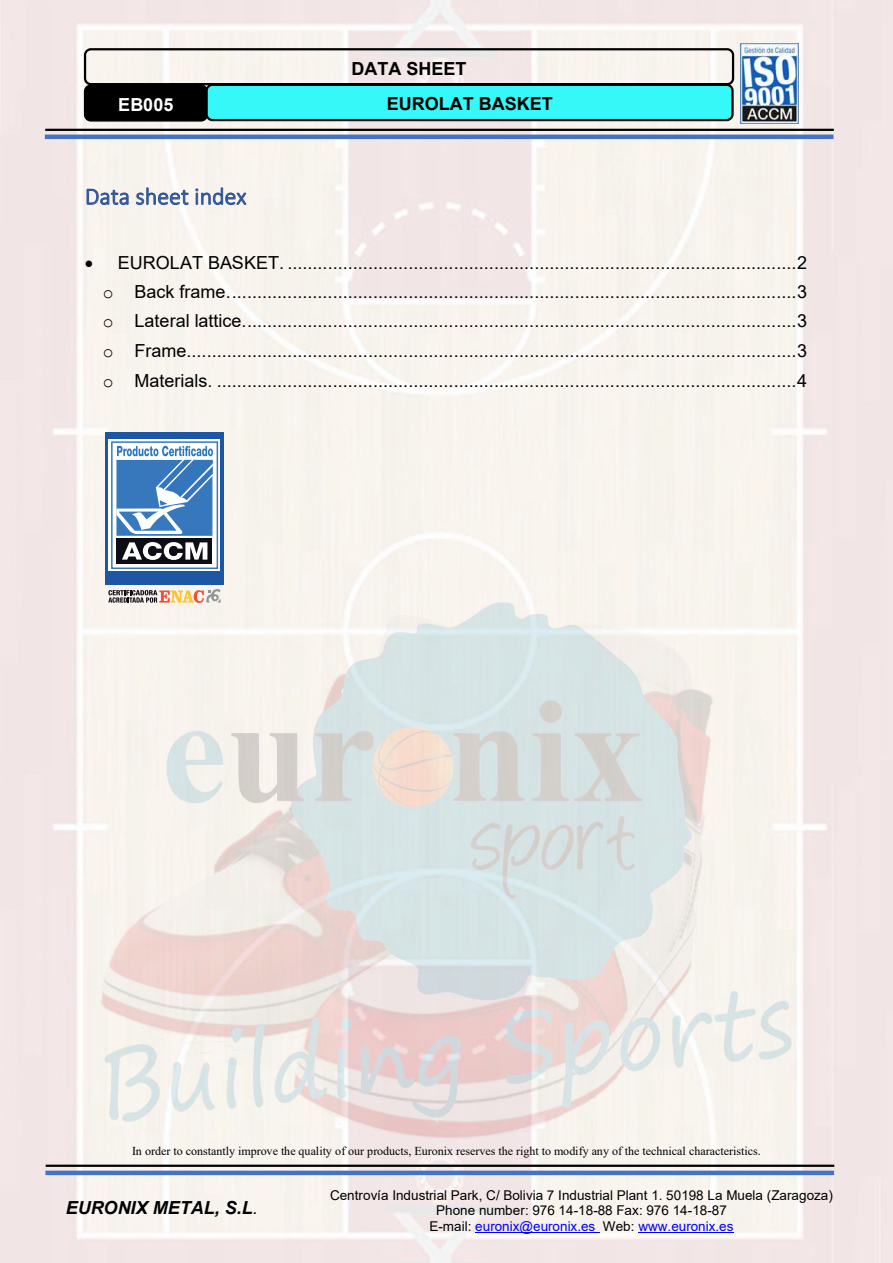
<style>
.page{position:relative;width:893px;height:1263px;background:#fff}
.page>*{position:absolute;margin:0;border:0;box-sizing:border-box;transform-origin:0 0}
.t1{font:300 24px "Calibri";color:#2f5496}
.t2{font:18px/29.4px "Arial";color:#000;text-align:justify}
.t3{font:700 18px "Arial";color:#000}
.t4{font:italic 700 18px "Arial";color:#000}
.t5{font:700 18px "Arial";letter-spacing:.005em;color:#fff}
.t6{font:13.5px/15.5px "Arial";letter-spacing:.005em;color:#000;text-align:center}
.t7{font:12px "Times New Roman";color:#000}
.s1{font-family:"Courier New"}
.s2{color:#00f}
.s3{font-weight:400}
</style>
<div class="page">
<img style="left:0;top:0;width:893px;height:1263px">
<hr style="left:475px;top:1232px;width:124px;height:1px;background:#00f">
<hr style="left:638px;top:1232px;width:95px;height:1px;background:#00f">
<hr style="left:45px;top:1171px;width:789px;height:4px;background:#4472c4">
<hr style="left:46px;top:1165px;width:788px;height:2px;background:#000">
<hr style="left:45px;top:135px;width:788px;height:4px;background:#4472c4">
<hr style="left:45px;top:129px;width:789px;height:2px;background:#000">
<img style="left:741px;top:44px;width:57px;height:80px">
<div style="left:84px;top:84px;width:124px;height:38px;background:#000;border:2px solid #000;border-radius:6px"></div>
<div style="left:206px;top:84px;width:528px;height:37px;background:#36f8f8;border:2px solid #000;border-radius:6px"></div>
<div style="left:84px;top:48px;width:650px;height:37px;border:2px solid #000;border-radius:6px"></div>
<img style="left:85px;top:586px;width:723px;height:554px">
<svg style="left:86px;top:188px;width:43px;height:17px"></svg>
<svg style="left:136px;top:187px;width:53px;height:18px"></svg>
<svg style="left:195px;top:187px;width:52px;height:19px"></svg>
<div style="left:105px;top:432px;width:119px;height:153px;background:#1e56a6"></div>
<div style="left:108px;top:440px;width:112px;height:131px;background:#fff"></div>
<div style="left:116px;top:460px;width:96px;height:76px;background:#3778bd"></div>
<svg style="left:116px;top:446px;width:97px;height:88px"></svg>
<div style="left:117px;top:538px;width:95px;height:26px;background:#0e0c15"></div>
<svg style="left:122px;top:542px;width:85px;height:18px"></svg>
<div style="left:111px;top:441px;width:107px;height:128px;border:2px solid #3778bd"></div>
<svg style="left:108px;top:587px;width:113px;height:16px"></svg>
<p class="t3" style="left:351px;top:56px;width:117px">DATA SHEET</p>
<p class="t5" style="left:118px;top:92px;width:57px">EB005</p>
<p class="t3" style="left:387px;top:91px;width:167px">EUROLAT BASKET</p>
<h1 class="t1" style="left:85px;top:181px;width:163px">Data sheet index</h1>
<p class="t2" style="left:103px;top:248px;width:706px;text-indent:-18px">• EUROLAT BASKET. .....................................................................................................2 <span class="s1">o</span> Back frame.................................................................................................................3 <span class="s1">o</span> Lateral lattice..............................................................................................................3 <span class="s1">o</span> Frame.........................................................................................................................3 <span class="s1">o</span> Materials. ...................................................................................................................4</p>
<p class="t7" style="left:132px;top:1142px;width:630px">In order to constantly improve the quality of our products, Euronix reserves the right to modify any of the technical characteristics.</p>
<p class="t6" style="left:330px;top:1187px;width:504px">Centrovía Industrial Park, C/ Bolivia 7 Industrial Plant 1. 50198 La Muela (Zaragoza)<br>Phone number: 976 14-18-88 Fax: 976 14-18-87<br>E-mail: <span class="s2">euronix@euronix.es</span> Web: <span class="s2">www.euronix.es</span></p>
<p class="t4" style="left:66px;top:1196px;width:194px">EURONIX METAL, S.L<span class="s3">.</span></p>
</div>
